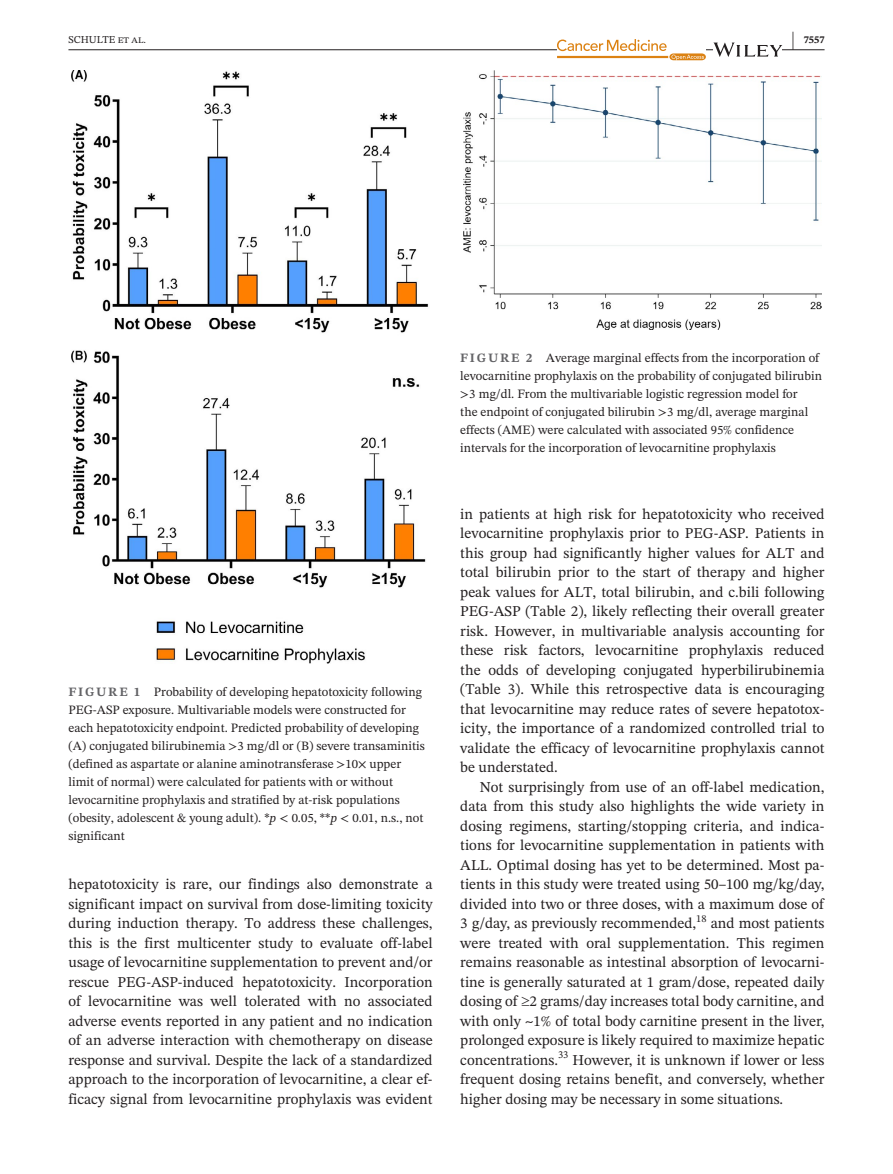
<style>
.page{position:relative;width:893px;height:1174px;background:#fff}
.page>*{position:absolute;margin:0;border:0;box-sizing:border-box;transform-origin:0 0}
.t1{font:700 21px "STIX Two Text";color:#231f20;scale:.42 1}
.t2{font:15px/19.5px "STIX Two Text";color:#231f20;text-align:justify}
.t3{font:12.75px/18px "STIX Two Text";color:#231f20}
.t4{font:10.5px "STIX Two Text";color:#231f20}
.t5{font:700 10.5px "STIX Two Text";color:#231f20}
.s1{font-weight:700;color:#636366}
.s2{font-style:italic}
</style>
<div class="page">
<hr style="left:68px;top:49px;width:756px;height:1px;background:#231f20">
<svg style="left:557px;top:39px;width:149px;height:21px"></svg>
<svg style="left:713px;top:43px;width:69px;height:14px"></svg>
<img style="left:72px;top:70px;width:357px;height:593px">
<img style="left:464px;top:70px;width:357px;height:259px">
<h1 class="t1" style="left:792px;top:24px;width:8px">|</h1>
<p class="t4" style="left:68px;top:32px;width:79px">SCHULTE et al.</p>
<p class="t5" style="left:804px;top:32px;width:22px">7557</p>
<p class="t3" style="left:68px;top:682px;width:358px"><span class="s1">FIGURE 1</span> Probability of developing hepatotoxicity following PEG-ASP exposure. Multivariable models were constructed for each hepatotoxicity endpoint. Predicted probability of developing (A) conjugated bilirubinemia &gt;3 mg/dl or (B) severe transaminitis (defined as aspartate or alanine aminotransferase &gt;10× upper limit of normal) were calculated for patients with or without levocarnitine prophylaxis and stratified by at-risk populations (obesity, adolescent &amp; young adult). *<span class="s2">p</span> &lt; 0.05, **<span class="s2">p</span> &lt; 0.01, n.s., not significant</p>
<p class="t2" style="left:68px;top:874px;width:366px">hepatotoxicity is rare, our findings also demonstrate a significant impact on survival from dose-limiting toxicity during induction therapy. To address these challenges, this is the first multicenter study to evaluate off-label usage of levocarnitine supplementation to prevent and/or rescue PEG-ASP-induced hepatotoxicity. Incorporation of levocarnitine was well tolerated with no associated adverse events reported in any patient and no indication of an adverse interaction with chemotherapy on disease response and survival. Despite the lack of a standardized approach to the incorporation of levocarnitine, a clear ef&shy;ficacy signal from levocarnitine prophylaxis was evident</p>
<p class="t3" style="left:460px;top:348px;width:363px"><span class="s1">FIGURE 2</span> Average marginal effects from the incorporation of levocarnitine prophylaxis on the probability of conjugated bilirubin &gt;3 mg/dl. From the multivariable logistic regression model for<br>the endpoint of conjugated bilirubin &gt;3 mg/dl, average marginal effects (AME) were calculated with associated 95% confidence intervals for the incorporation of levocarnitine prophylaxis</p>
<p class="t2" style="left:460px;top:504px;width:366px">in patients at high risk for hepatotoxicity who received levocarnitine prophylaxis prior to PEG-ASP. Patients in this group had significantly higher values for ALT and total bilirubin prior to the start of therapy and higher peak values for ALT, total bilirubin, and c.bili following PEG-ASP (Table 2), likely reflecting their overall greater risk. However, in multivariable analysis accounting for these risk factors, levocarnitine prophylaxis reduced the odds of developing conjugated hyperbilirubinemia (Table 3). While this retrospective data is encouraging that levocarnitine may reduce rates of severe hepatotox&shy;icity, the importance of a randomized controlled trial to validate the efficacy of levocarnitine prophylaxis cannot be understated.</p>
<p class="t2" style="left:460px;top:777px;width:366px;text-indent:20px">Not surprisingly from use of an off-label medication, data from this study also highlights the wide variety in dosing regimens, starting/stopping criteria, and indica&shy;tions for levocarnitine supplementation in patients with ALL. Optimal dosing has yet to be determined. Most pa&shy;tients in this study were treated using 50–100 mg/kg/day, divided into two or three doses, with a maximum dose of 3 g/day, as previously recommended,<sup>18</sup> and most patients were treated with oral supplementation. This regimen remains reasonable as intestinal absorption of levocarni&shy;tine is generally saturated at 1 gram/dose, repeated daily dosing of ≥2 grams/day increases total body carnitine, and with only ~1% of total body carnitine present in the liver, prolonged exposure is likely required to maximize hepatic concentrations.</p>
<p class="t4" style="left:558px;top:1047px;width:12px">33</p>
<p class="t2" style="left:460px;top:1050px;width:366px;text-indent:112px">However, it is unknown if lower or less frequent dosing retains benefit, and conversely, whether higher dosing may be necessary in some situations.</p>
</div>
